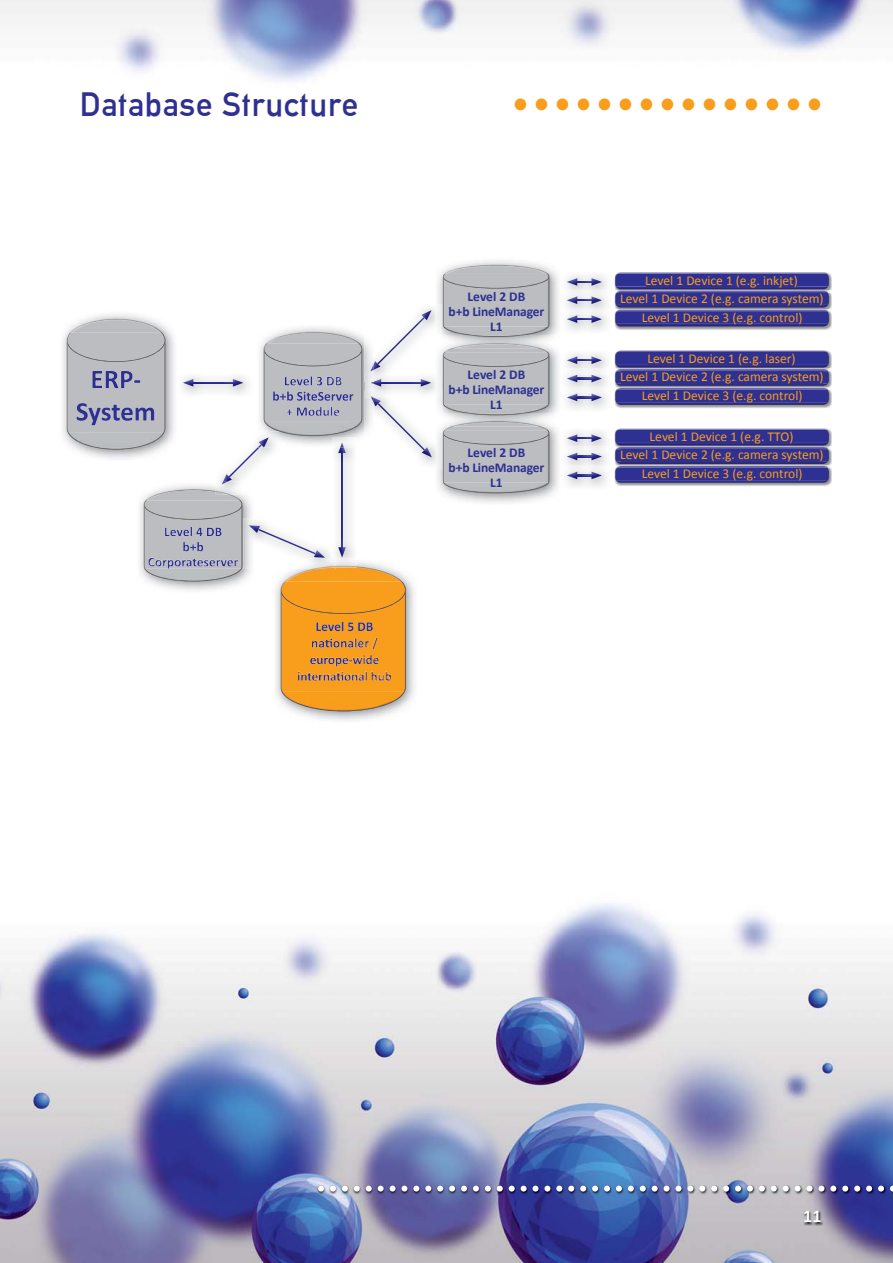
<style>
.page{position:relative;width:893px;height:1263px;background:#fff}
.page>*{position:absolute;margin:0;border:0;box-sizing:border-box;transform-origin:0 0}
.t1{font:33px "Alte DIN1451 Mittelschrift";letter-spacing:.025em;color:#2e3092}
.t2{font:33px "Alte DIN1451 Mittelschrift";color:#f99d1c}
.t3{font:700 18px "Calibri";color:#fff}
.t4{font:13.5px/18.6px "Calibri";color:#f99d1c;text-align:center}
.t5{font:700 13.5px/15px "Calibri";letter-spacing:-.01em;color:#2e3092;text-align:center}
</style>
<div class="page">
<img style="left:0;top:0;width:893px;height:1263px">
<img style="left:317px;top:1185px;width:576px;height:9px">
<img style="left:318px;top:1185px;width:575px;height:6px">
<img style="left:60px;top:311px;width:117px;height:150px">
<img style="left:67px;top:362px;width:98px;height:87px">
<img style="left:70px;top:319px;width:92px;height:14px">
<img style="left:67px;top:333px;width:98px;height:29px">
<svg style="left:80px;top:421px;width:8px;height:4px"></svg>
<img style="left:88px;top:408px;width:13px;height:17px">
<img style="left:121px;top:407px;width:12px;height:14px">
<img style="left:102px;top:407px;width:9px;height:14px">
<img style="left:77px;top:403px;width:11px;height:18px">
<img style="left:112px;top:405px;width:8px;height:16px">
<img style="left:136px;top:407px;width:18px;height:14px">
<img style="left:137px;top:482px;width:117px;height:111px">
<img style="left:144px;top:519px;width:98px;height:62px">
<img style="left:145px;top:489px;width:97px;height:11px">
<img style="left:145px;top:519px;width:97px;height:1px">
<img style="left:146px;top:490px;width:94px;height:10px">
<img style="left:144px;top:500px;width:98px;height:19px">
<img style="left:256px;top:324px;width:109px;height:123px">
<img style="left:264px;top:366px;width:98px;height:70px">
<img style="left:267px;top:332px;width:92px;height:11px">
<img style="left:264px;top:343px;width:98px;height:23px">
<svg style="left:273px;top:391px;width:80px;height:10px"></svg>
<img style="left:561px;top:272px;width:51px;height:18px">
<svg style="left:567px;top:278px;width:35px;height:8px"></svg>
<img style="left:561px;top:296px;width:51px;height:13px">
<img style="left:561px;top:290px;width:51px;height:6px">
<svg style="left:567px;top:296px;width:35px;height:8px"></svg>
<img style="left:617px;top:272px;width:210px;height:2px">
<img style="left:615px;top:287px;width:211px;height:3px">
<img style="left:646px;top:287px;width:151px;height:1px">
<div style="left:615px;top:274px;width:211px;height:13px;background:#2e3092"></div>
<img style="left:617px;top:290px;width:209px;height:2px">
<img style="left:621px;top:292px;width:205px;height:13px">
<div style="left:621px;top:294px;width:202px;height:11px;background:#2e3092"></div>
<img style="left:615px;top:305px;width:211px;height:4px">
<svg style="left:615px;top:291px;width:6px;height:14px"></svg>
<img style="left:615px;top:311px;width:217px;height:19px">
<img style="left:615px;top:309px;width:217px;height:2px">
<img style="left:616px;top:324px;width:212px;height:3px">
<img style="left:617px;top:310px;width:209px;height:1px">
<svg style="left:615px;top:311px;width:3px;height:13px"></svg>
<svg style="left:826px;top:274px;width:3px;height:52px"></svg>
<img style="left:561px;top:315px;width:51px;height:19px">
<img style="left:561px;top:309px;width:51px;height:6px">
<svg style="left:567px;top:315px;width:35px;height:8px"></svg>
<img style="left:435px;top:257px;width:126px;height:79px">
<img style="left:443px;top:288px;width:106px;height:48px">
<img style="left:444px;top:265px;width:105px;height:9px">
<img style="left:444px;top:288px;width:105px;height:1px">
<img style="left:443px;top:274px;width:106px;height:14px">
<img style="left:381px;top:373px;width:40px;height:24px">
<img style="left:381px;top:382px;width:40px;height:1px">
<img style="left:364px;top:304px;width:71px;height:69px">
<img style="left:364px;top:324px;width:10px;height:58px">
<img style="left:435px;top:304px;width:7px;height:32px">
<img style="left:377px;top:317px;width:48px;height:47px">
<svg style="left:421px;top:310px;width:11px;height:10px"></svg>
<img style="left:216px;top:431px;width:63px;height:64px">
<img style="left:216px;top:482px;width:38px;height:13px">
<img style="left:216px;top:491px;width:14px;height:4px">
<img style="left:256px;top:431px;width:23px;height:16px">
<img style="left:229px;top:447px;width:31px;height:30px">
<svg style="left:222px;top:474px;width:10px;height:10px"></svg>
<svg style="left:258px;top:437px;width:11px;height:11px"></svg>
<img style="left:243px;top:519px;width:89px;height:50px">
<img style="left:258px;top:529px;width:58px;height:25px">
<svg style="left:249px;top:525px;width:11px;height:8px"></svg>
<img style="left:365px;top:397px;width:70px;height:71px">
<img style="left:365px;top:406px;width:9px;height:41px">
<img style="left:378px;top:403px;width:47px;height:47px">
<svg style="left:365px;top:361px;width:16px;height:45px"></svg>
<svg style="left:422px;top:447px;width:10px;height:10px"></svg>
<img style="left:332px;top:437px;width:24px;height:110px">
<img style="left:332px;top:519px;width:3px;height:28px">
<img style="left:341px;top:454px;width:2px;height:93px">
<svg style="left:338px;top:443px;width:8px;height:11px"></svg>
<img style="left:177px;top:373px;width:77px;height:24px">
<img style="left:193px;top:382px;width:40px;height:1px">
<svg style="left:183px;top:379px;width:10px;height:8px"></svg>
<svg style="left:233px;top:379px;width:10px;height:8px"></svg>
<img style="left:561px;top:350px;width:51px;height:19px">
<svg style="left:567px;top:356px;width:35px;height:8px"></svg>
<img style="left:561px;top:375px;width:51px;height:12px">
<img style="left:561px;top:369px;width:51px;height:6px">
<svg style="left:567px;top:375px;width:35px;height:7px"></svg>
<img style="left:615px;top:350px;width:217px;height:19px">
<img style="left:617px;top:350px;width:210px;height:2px">
<img style="left:615px;top:352px;width:211px;height:16px">
<img style="left:621px;top:371px;width:211px;height:16px">
<img style="left:617px;top:369px;width:209px;height:1px">
<img style="left:621px;top:370px;width:205px;height:5px">
<div style="left:621px;top:372px;width:202px;height:11px;background:#2e3092"></div>
<img style="left:621px;top:383px;width:205px;height:3px">
<img style="left:615px;top:389px;width:217px;height:19px">
<img style="left:621px;top:387px;width:211px;height:2px">
<img style="left:621px;top:388px;width:205px;height:1px">
<img style="left:621px;top:389px;width:205px;height:2px">
<div style="left:615px;top:391px;width:214px;height:14px;background:#2e3092"></div>
<img style="left:616px;top:402px;width:212px;height:3px">
<svg style="left:615px;top:370px;width:6px;height:32px"></svg>
<svg style="left:826px;top:352px;width:3px;height:52px"></svg>
<img style="left:561px;top:393px;width:51px;height:19px">
<img style="left:561px;top:387px;width:51px;height:6px">
<svg style="left:567px;top:394px;width:35px;height:7px"></svg>
<img style="left:441px;top:348px;width:120px;height:66px">
<img style="left:442px;top:336px;width:119px;height:12px">
<img style="left:476px;top:336px;width:40px;height:1px">
<img style="left:435px;top:348px;width:7px;height:34px">
<svg style="left:435px;top:336px;width:7px;height:12px"></svg>
<img style="left:435px;top:390px;width:7px;height:24px">
<svg style="left:421px;top:373px;width:20px;height:24px"></svg>
<img style="left:443px;top:366px;width:106px;height:48px">
<img style="left:444px;top:348px;width:105px;height:4px">
<img style="left:444px;top:366px;width:105px;height:1px">
<img style="left:453px;top:343px;width:86px;height:5px">
<img style="left:443px;top:352px;width:106px;height:14px">
<img style="left:561px;top:428px;width:51px;height:19px">
<svg style="left:567px;top:434px;width:35px;height:8px"></svg>
<img style="left:561px;top:453px;width:51px;height:12px">
<img style="left:561px;top:447px;width:51px;height:6px">
<svg style="left:567px;top:453px;width:35px;height:7px"></svg>
<img style="left:615px;top:428px;width:217px;height:19px">
<img style="left:617px;top:428px;width:210px;height:2px">
<img style="left:615px;top:430px;width:211px;height:16px">
<img style="left:622px;top:449px;width:210px;height:16px">
<img style="left:622px;top:447px;width:204px;height:1px">
<img style="left:622px;top:448px;width:204px;height:1px">
<div style="left:622px;top:449px;width:204px;height:9px;background:#2e3092"></div>
<img style="left:622px;top:458px;width:204px;height:6px">
<img style="left:615px;top:467px;width:217px;height:19px">
<img style="left:622px;top:465px;width:210px;height:2px">
<img style="left:622px;top:466px;width:204px;height:1px">
<img style="left:622px;top:467px;width:204px;height:4px">
<div style="left:615px;top:471px;width:214px;height:12px;background:#2e3092"></div>
<img style="left:616px;top:480px;width:212px;height:3px">
<svg style="left:615px;top:447px;width:7px;height:33px"></svg>
<svg style="left:826px;top:430px;width:4px;height:50px"></svg>
<img style="left:561px;top:471px;width:51px;height:19px">
<img style="left:561px;top:465px;width:51px;height:6px">
<svg style="left:567px;top:472px;width:35px;height:7px"></svg>
<img style="left:435px;top:426px;width:126px;height:78px">
<img style="left:435px;top:426px;width:7px;height:42px">
<img style="left:442px;top:414px;width:119px;height:12px">
<svg style="left:435px;top:414px;width:7px;height:12px"></svg>
<img style="left:473px;top:414px;width:46px;height:1px">
<img style="left:443px;top:444px;width:106px;height:49px">
<img style="left:444px;top:426px;width:105px;height:4px">
<img style="left:444px;top:444px;width:105px;height:1px">
<img style="left:452px;top:421px;width:88px;height:5px">
<img style="left:443px;top:430px;width:106px;height:14px">
<img style="left:273px;top:558px;width:144px;height:165px">
<img style="left:273px;top:558px;width:41px;height:11px">
<img style="left:281px;top:692px;width:124px;height:19px">
<img style="left:281px;top:582px;width:125px;height:110px">
<img style="left:343px;top:699px;width:53px;height:12px">
<img style="left:281px;top:582px;width:124px;height:10px">
<img style="left:284px;top:566px;width:118px;height:16px">
<img style="left:281px;top:592px;width:124px;height:22px">
<svg style="left:388px;top:589px;width:18px;height:18px"></svg>
<img style="left:285px;top:567px;width:117px;height:15px">
<svg style="left:314px;top:547px;width:42px;height:22px"></svg>
<svg style="left:316px;top:622px;width:57px;height:9px"></svg>
<img style="left:803px;top:1211px;width:20px;height:14px">
<img style="left:92px;top:371px;width:48px;height:17px">
<img style="left:308px;top:406px;width:31px;height:10px">
<img style="left:168px;top:560px;width:65px;height:8px">
<img style="left:344px;top:671px;width:47px;height:10px">
<h1 class="t1" style="left:80px;top:85px;width:280px">Database Structure</h1>
<h1 class="t2" style="left:514px;top:85px;width:309px">• • • • • •• • • • • • • • •</h1>
<p class="t5" style="left:449px;top:288px;width:97px">Level 2 DB<br>b+b LineManager<br>L1</p>
<p class="t5" style="left:449px;top:367px;width:97px">Level 2 DB<br>b+b LineManager<br>L1</p>
<p class="t5" style="left:449px;top:445px;width:97px">Level 2 DB<br>b+b LineManager<br>L1</p>
<p class="t4" style="left:620px;top:271px;width:205px">Level 1 Device 1 (e.g. inkjet)<br>Level 1 Device 2 (e.g. camera system)<br>Level 1 Device 3 (e.g. control)</p>
<p class="t4" style="left:620px;top:349px;width:205px">Level 1 Device 1 (e.g. laser)<br>Level 1 Device 2 (e.g. camera system)<br>Level 1 Device 3 (e.g. control)</p>
<p class="t4" style="left:620px;top:427px;width:205px">Level 1 Device 1 (e.g. TTO)<br>Level 1 Device 2 (e.g. camera system)<br>Level 1 Device 3 (e.g. control)</p>
<h2 class="t3" style="left:803px;top:1205px;width:20px">11</h2>
</div>
